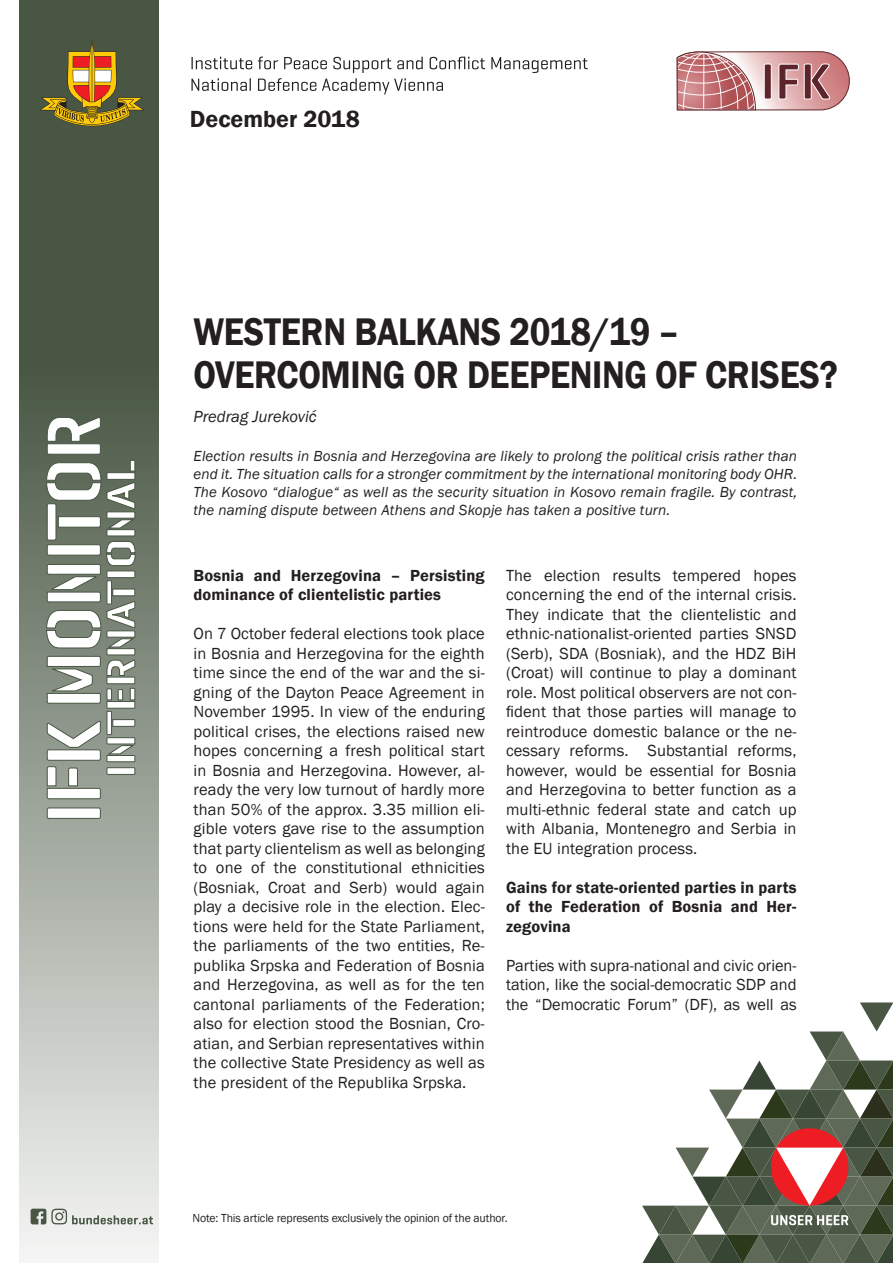
<style>
.page{position:relative;width:893px;height:1263px;background:#fff}
.page>*{position:absolute;margin:0;border:0;box-sizing:border-box;transform-origin:0 0}
.t1{font:700 55.05px "Calibri";color:#5e242b}
.t2{font:600 39.6px/43.2px "Franklin Gothic";letter-spacing:-.01em;color:#231f20;scale:.89 1}
.t3{font:600 24px "Franklin Gothic";color:#231f20}
.t4{font:16.5px/19.5px "Franklin Gothic";letter-spacing:.01em;color:#231f20;text-align:justify}
.t5{font:600 16.5px/19.5px "Franklin Gothic";letter-spacing:.01em;color:#231f20}
.t6{font:italic 16.5px "Franklin Gothic";color:#231f20}
.t7{font:italic 15px/18px "Franklin Gothic";letter-spacing:.01em;color:#231f20;text-align:justify}
.t8{font:12px "Franklin Gothic";letter-spacing:-.01em;color:#231f20}
</style>
<div class="page">
<svg style="left:642px;top:1002px;width:251px;height:261px"></svg>
<svg style="left:19px;top:0;width:140px;height:1261px;background:#889185"></svg>
<svg style="left:39px;top:39px;width:106px;height:87px;background:#806d37"></svg>
<svg style="left:676px;top:51px;width:174px;height:60px;background:#d4a0a2"></svg>
<svg style="left:30px;top:1193px;width:123px;height:48px;fill:#ebedeb"></svg>
<svg style="left:191px;top:57px;width:397px;height:38px"></svg>
<svg style="left:46px;top:417px;width:90px;height:402px"></svg>
<h3 class="t3" style="left:190px;top:104px;width:171px">December 2018</h3>
<h1 class="t1" style="left:760px;top:42px;width:72px">IFK</h1>
<h2 class="t2" style="left:193px;top:310px;width:725px">WESTERN BALKANS 2018/19 –<br>OVERCOMING OR DEEPENING OF CRISES?</h2>
<p class="t6" style="left:193px;top:406px;width:125px">Predrag Jureković</p>
<p class="t7" style="left:193px;top:447px;width:605px">Election results in Bosnia and Herzegovina are likely to prolong the political crisis rather than end it. The situation calls for a stronger commitment by the international monitoring body OHR.<br>The Kosovo “dialogue“ as well as the security situation in Kosovo remain fragile. By contrast, the naming dispute between Athens and Skopje has taken a positive turn.</p>
<p class="t5" style="left:193px;top:565px;width:293px">Bosnia and Herzegovina – Persisting dominance of clientelistic parties</p>
<p class="t4" style="left:193px;top:624px;width:293px">On 7 October federal elections took place in Bosnia and Herzegovina for the eighth time since the end of the war and the si&shy;gning of the Dayton Peace Agreement in November 1995. In view of the enduring political crises, the elections raised new hopes concerning a fresh political start in Bosnia and Herzegovina. However, al&shy;ready the very low turnout of hardly more than 50% of the approx. 3.35 million eli&shy;gible voters gave rise to the assumption that party clientelism as well as belonging to one of the constitutional ethnicities (Bosniak, Croat and Serb) would again play a decisive role in the election. Elec&shy;tions were held for the State Parliament, the parliaments of the two entities, Re&shy;publika Srpska and Federation of Bosnia and Herzegovina, as well as for the ten cantonal parliaments of the Federation; also for election stood the Bosnian, Cro&shy;atian, and Serbian representatives within the collective State Presidency as well as the president of the Republika Srpska.</p>
<p class="t4" style="left:506px;top:566px;width:292px">The election results tempered hopes concerning the end of the internal crisis.<br>They indicate that the clientelistic and ethnic-nationalist-oriented parties SNSD (Serb), SDA (Bosniak), and the HDZ BiH (Croat) will continue to play a dominant role. Most political observers are not con&shy;fident that those parties will manage to reintroduce domestic balance or the ne&shy;cessary reforms. Substantial reforms, however, would be essential for Bosnia and Herzegovina to better function as a multi-ethnic federal state and catch up with Albania, Montenegro and Serbia in the EU integration process.</p>
<p class="t5" style="left:506px;top:878px;width:292px;text-align:justify">Gains for state-oriented parties in parts of the Federation of Bosnia and Her&shy;zegovina</p>
<p class="t4" style="left:506px;top:956px;width:292px">Parties with supra-national and civic orien&shy;tation, like the social-democratic SDP and the “Democratic Forum” (DF), as well as</p>
<p class="t8" style="left:193px;top:1211px;width:316px">Note: This article represents exclusively the opinion of the author.</p>
</div>
